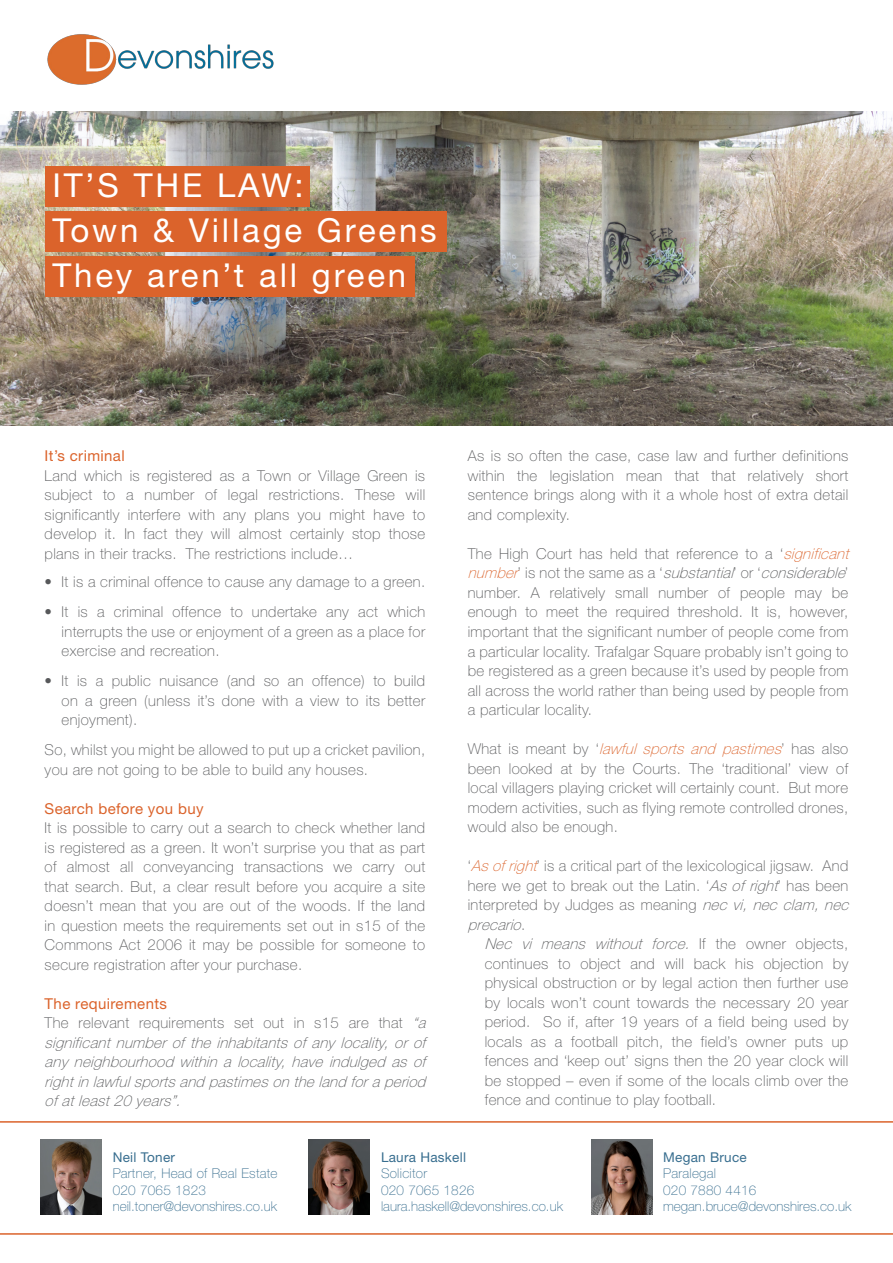
<style>
.page{position:relative;width:893px;height:1263px;background:#fff}
.page>*{position:absolute;margin:0;border:0;box-sizing:border-box;transform-origin:0 0}
.t1{font:33px "Helvetica Neue LT Std";letter-spacing:.085em;color:#fff}
.body_copy{font:100 15px/19.5px "Helvetica Neue LT Std";letter-spacing:.025em;color:#57585a;text-align:justify}
.body_copy-2{font:italic 100 15px/19.5px "Helvetica Neue LT Std";color:#57585a;text-align:justify}
.body_copy-3{font:15px "Helvetica Neue LT Std";letter-spacing:.025em;color:#db632b}
.Partner_Name_and_tit{font:100 13.5px "Helvetica Neue LT Std";color:#386e8f}
.Partner_Name_and_tit-2{font:100 13.5px "Helvetica Neue LT Std";letter-spacing:.02em;color:#386e8f}
.Partner_Name_and_tit-3{font:13.5px "Helvetica Neue LT Std";letter-spacing:.02em;color:#386e8f}
.s1{font-style:normal}
.s2{font-style:italic;color:#db632b}
.s3{font-style:italic}
</style>
<div class="page">
<img style="left:0;top:111px;width:893px;height:315px">
<div style="left:45px;top:256px;width:370px;height:41px;background:#db632b"></div>
<img style="left:47px;top:34px;width:227px;height:51px">
<div style="left:45px;top:166px;width:264px;height:41px;background:#db632b"></div>
<div style="left:45px;top:211px;width:401px;height:41px;background:#db632b"></div>
<svg style="left:0;top:1121px;width:893px;height:114px"></svg>
<img style="left:591px;top:1139px;width:61px;height:75px">
<img style="left:309px;top:1139px;width:61px;height:75px">
<img style="left:40px;top:1139px;width:62px;height:75px">
<p class="t1" style="left:52px;top:165px;width:253px">IT’S THE LAW:</p>
<p class="t1" style="left:52px;top:210px;width:386px">Town &amp; Village Greens</p>
<p class="t1" style="left:52px;top:255px;width:355px">They aren’t all green</p>
<p class="body_copy-3" style="left:45px;top:447px;width:82px">It’s criminal</p>
<p class="body_copy" style="left:45px;top:466px;width:382px">Land which is registered as a Town or Village Green is subject to a number of legal restrictions. These will significantly interfere with any plans you might have to develop it. In fact they will almost certainly stop those plans in their tracks. The restrictions include…</p>
<p class="body_copy" style="left:45px;top:572px;width:382px">• It is a criminal offence to cause any damage to a green.</p>
<p class="body_copy" style="left:62px;top:602px;width:365px;text-indent:-17px">• It is a criminal offence to undertake any act which interrupts the use or enjoyment of a green as a place for exercise and recreation.</p>
<p class="body_copy" style="left:62px;top:671px;width:365px;text-indent:-17px">• It is a public nuisance (and so an offence) to build on a green (unless it’s done with a view to its better enjoyment).</p>
<p class="body_copy" style="left:45px;top:740px;width:382px">So, whilst you might be allowed to put up a cricket pavilion, you are not going to be able to build any houses.</p>
<p class="body_copy-3" style="left:45px;top:800px;width:160px">Search before you buy</p>
<p class="body_copy" style="left:45px;top:818px;width:382px">It is possible to carry out a search to check whether land is registered as a green. It won’t surprise you that as part of almost all conveyancing transactions we carry out that search. But, a clear result before you acquire a site doesn’t mean that you are out of the woods. If the land in question meets the requirements set out in s15 of the Commons Act 2006 it may be possible for someone to secure registration after your purchase.</p>
<p class="body_copy-3" style="left:45px;top:995px;width:124px">The requirements</p>
<p class="body_copy-2" style="left:45px;top:1013px;width:387px"><span class="s1">The relevant requirements set out in s15 are that</span> “a significant number of the inhabitants of any locality, or of any neighbourhood within a locality, have indulged as of rightin lawfulsportsand pastimeson the land fora period ofatleast20 years”.</p>
<p class="body_copy" style="left:468px;top:446px;width:382px">As is so often the case, case law and further definitions within the legislation mean that that relatively short sentence brings along with it a whole host of extra detail and complexity.</p>
<p class="body_copy" style="left:468px;top:544px;width:387px;text-align:left">The High Court has held that reference to a ‘<span class="s2">significant number</span>’ i s n o t t h e s a m e a s a ‘ <span class="s3">substantial</span>’ o r ‘ <span class="s3">considerable</span>’ number. A relatively small number of people may be enough to meet the required threshold. It is, however, important that the significant number of people come from a particular locality. Trafalgar Square probably isn’t going to be registered as a green because it’s used by people from all across the world rather than being used by people from a particular locality.</p>
<p class="body_copy" style="left:468px;top:739px;width:382px">W h a t i s m e a n t b y ‘ <span class="s2">lawful sports and pastimes</span>’ h a s a l s o been looked at by the Courts. The ‘traditional’ view of local villagers playing cricket will certainly count. But more modern activities, such as flying remote controlled drones, would also be enough.</p>
<p class="body_copy" style="left:468px;top:856px;width:387px;text-align:left">‘<span class="s2">Asofright</span>’ is a critical part of the lexicological jigsaw. And here we get to break out the Latin. ‘<span class="s3">As of right</span>’ has been interpreted by Judges as meaning <span class="s3">nec vi, nec clam, nec precario</span>.</p>
<p class="body_copy" style="left:485px;top:934px;width:365px"><span class="s3">Nec vi means without force.</span> I f t h e o w n e r o b j e c t s , continues to object and will back his objection by physical obstruction or by legal action then further use by locals won’t count towards the necessary 20 year period. So if, after 19 years of a field being used by locals as a football pitch, the field’s owner puts up fences and ‘keep out’ signs then the 20 year clock will be stopped – even if some of the locals climb over the fence and continue to play football.</p>
<p class="Partner_Name_and_tit-3" style="left:113px;top:1149px;width:64px">Neil Toner</p>
<p class="Partner_Name_and_tit-2" style="left:113px;top:1165px;width:166px">Partner, Head of Real Estate</p>
<p class="Partner_Name_and_tit-2" style="left:113px;top:1182px;width:95px">020 7065 1823</p>
<p class="Partner_Name_and_tit" style="left:113px;top:1198px;width:166px">neil.toner@devonshires.co.uk</p>
<p class="Partner_Name_and_tit-3" style="left:381px;top:1149px;width:86px">Laura Haskell</p>
<p class="Partner_Name_and_tit-2" style="left:381px;top:1165px;width:48px">Solicitor</p>
<p class="Partner_Name_and_tit-2" style="left:381px;top:1182px;width:95px">020 7065 1826</p>
<p class="Partner_Name_and_tit" style="left:381px;top:1198px;width:183px">laura.haskell@devonshires.co.uk</p>
<p class="Partner_Name_and_tit-3" style="left:663px;top:1149px;width:85px">Megan Bruce</p>
<p class="Partner_Name_and_tit-2" style="left:663px;top:1165px;width:54px">Paralegal</p>
<p class="Partner_Name_and_tit-2" style="left:663px;top:1182px;width:95px">020 7880 4416</p>
<p class="Partner_Name_and_tit" style="left:663px;top:1198px;width:190px">megan.bruce@devonshires.co.uk</p>
</div>
